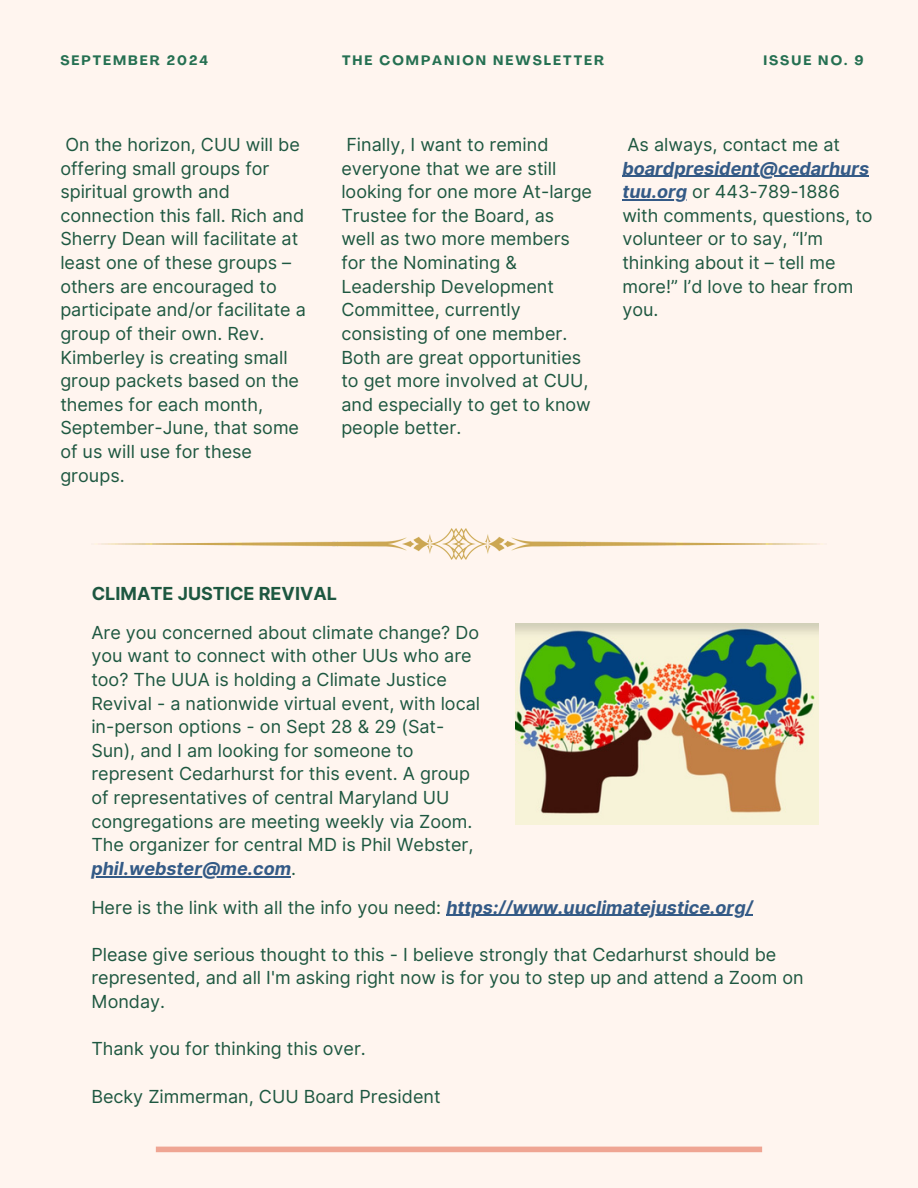
<style>
.page{position:relative;width:918px;height:1188px;background:#fff5ef}
.page>*{position:absolute;margin:0;border:0;box-sizing:border-box;transform-origin:0 0}
.t1{font:18px/23.7px "Inter";color:#1d5740}
.t2{font:italic 700 18px "Inter";color:#345a86}
.t3{font:700 18px "Inter";color:#1d5740}
.t4{font:700 13.5px "Agrandir";letter-spacing:.15em;color:#257052}
.s1{font-weight:700;font-style:italic;color:#345a86}
</style>
<div class="page">
<div style="left:156px;top:1147px;width:606px;height:5px;background:#efa593"></div>
<img style="left:95px;top:528px;width:728px;height:32px">
<img style="left:516px;top:624px;width:302px;height:201px">
<hr style="left:622px;top:176px;width:247px;height:1px;background:#345a86">
<hr style="left:622px;top:199px;width:65px;height:1px;background:#345a86">
<hr style="left:446px;top:915px;width:307px;height:1px;background:#345a86">
<hr style="left:91px;top:876px;width:200px;height:1px;background:#345a86">
<p class="t4" style="left:60px;top:55px;width:149px">SEPTEMBER 2024</p>
<h2 class="t4" style="left:342px;top:55px;width:264px">THE COMPANION NEWSLETTER</h2>
<h2 class="t4" style="left:763px;top:55px;width:102px">ISSUE NO. 9</h2>
<h2 class="t1" style="left:60px;top:133px;width:247px">On the horizon, CUU will be offering small groups for spiritual growth and connection this fall. Rich and<br>Sherry Dean will facilitate at least one of these groups – others are encouraged to participate and/or facilitate a group of their own. Rev.<br>Kimberley is creating small group packets based on the themes for each month,<br>September-June, that some of us will use for these groups.</h2>
<p class="t1" style="left:627px;top:133px;width:214px">As always, contact me at</p>
<p class="t1" style="left:341px;top:133px;width:252px">Finally, I want to remind everyone that we are still looking for one more At-large<br>Trustee for the Board, as well as two more members for the Nominating &amp;<br>Leadership Development<br>Committee, currently consisting of one member.<br>Both are great opportunities to get more involved at CUU, and especially to get to know people better.</p>
<h1 class="t2" style="left:622px;top:157px;width:248px">boardpresident@cedarhurs</h1>
<h2 class="t1" style="left:622px;top:180px;width:252px"><span class="s1">tuu.org</span> or 443-789-1886 with comments, questions, to volunteer or to say, “I’m thinking about it – tell me more!” I’d love to hear from you.</h2>
<p class="t3" style="left:92px;top:583px;width:247px">CLIMATE JUSTICE REVIVAL</p>
<p class="t1" style="left:91px;top:620px;width:390px">Are you concerned about climate change? Do you want to connect with other UUs who are too? The UUA is holding a Climate Justice Revival - a nationwide virtual event, with local in-person options - on Sept 28 &amp; 29 (Sat-Sun), and I am looking for someone to represent Cedarhurst for this event. A group of representatives of central Maryland UU congregations are meeting weekly via Zoom.<br>The organizer for central MD is Phil Webster, <span class="s1">phil.webster@me.com</span>.</p>
<h2 class="t1" style="left:91px;top:895px;width:663px">Here is the link with all the info you need: <span class="s1">https://www.uuclimatejustice.org/</span></h2>
<h2 class="t1" style="left:91px;top:942px;width:687px">Please give serious thought to this - I believe strongly that Cedarhurst should be</h2>
<h2 class="t1" style="left:91px;top:966px;width:714px">represented, and all I'm asking right now is for you to step up and attend a Zoom on<br>Monday.</h2>
<h2 class="t1" style="left:91px;top:1037px;width:276px">Thank you for thinking this over.</h2>
<h2 class="t1" style="left:91px;top:1084px;width:351px">Becky Zimmerman, CUU Board President</h2>
</div>
